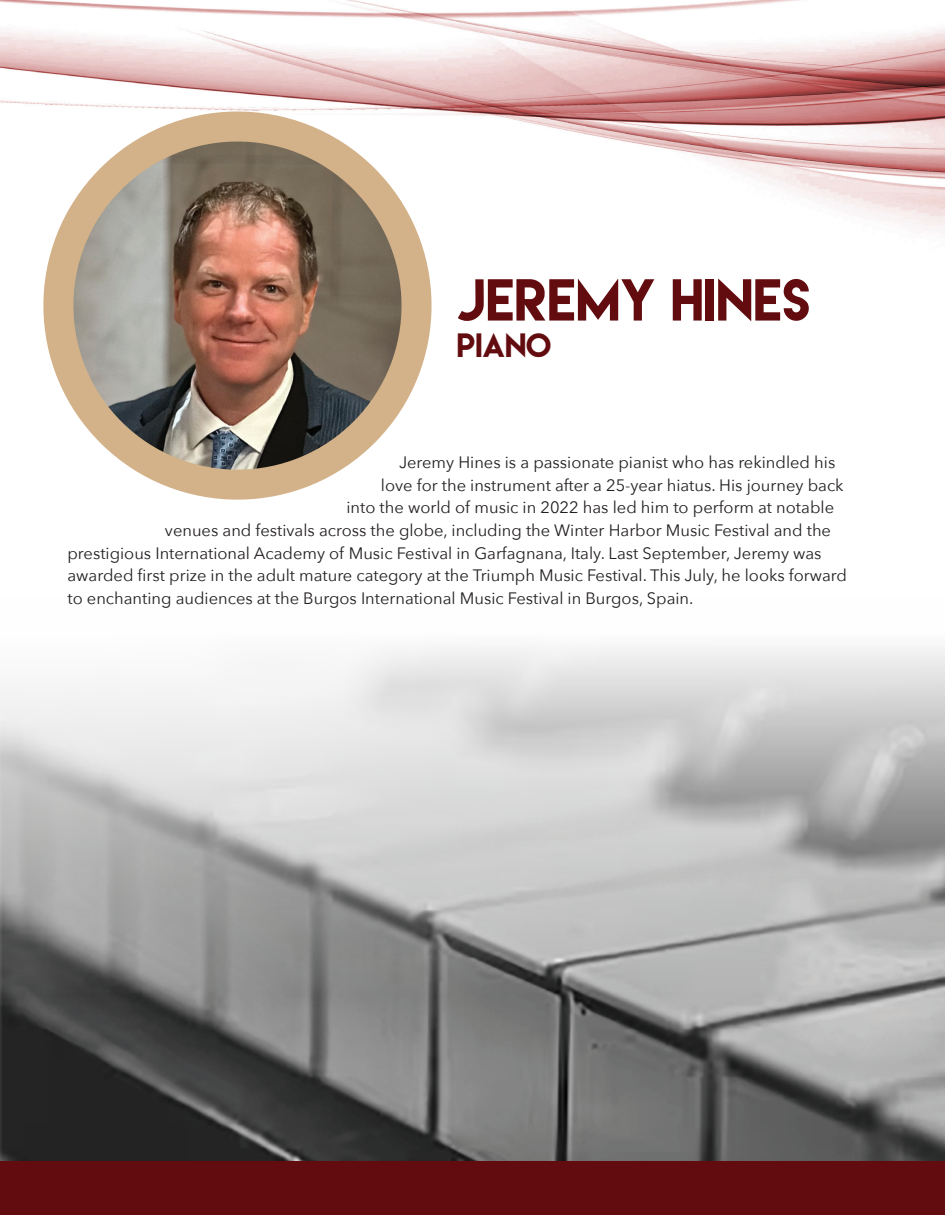
<style>
.page{position:relative;width:945px;height:1215px;background:#fff}
.page>*{position:absolute;margin:0;border:0;box-sizing:border-box;transform-origin:0 0}
.t1{font:52.5px "Lemon Milk";color:#630c0f}
.t2{font:30px "Lemon Milk";color:#630c0f}
.t3{font:16.5px "Avenir Next";color:#231f20}
</style>
<div class="page">
<img style="left:0;top:647px;width:945px;height:514px">
<div style="left:0;top:1161px;width:945px;height:54px;background:#630c0f"></div>
<img style="left:1px;top:0;width:944px;height:230px">
<svg style="left:0;top:66px;width:477px;height:434px"></svg>
<svg style="left:931px;top:66px;width:14px;height:164px;background:#d9aeae"></svg>
<h1 class="t1" style="left:457px;top:264px;width:355px">JEREMY HINES</h1>
<h2 class="t2" style="left:457px;top:324px;width:96px">PIANO</h2>
<p class="t3" style="left:399px;top:449px;width:438px">Jeremy Hines is a passionate pianist who has rekindled his</p>
<p class="t3" style="left:381px;top:471px;width:464px">love for the instrument after a 25-year hiatus. His journey back</p>
<p class="t3" style="left:346px;top:494px;width:489px">into the world of music in 2022 has led him to perform at notable</p>
<p class="t3" style="left:165px;top:516px;width:668px">venues and festivals across the globe, including the Winter Harbor Music Festival and the</p>
<p class="t3" style="left:67px;top:539px;width:756px">prestigious International Academy of Music Festival in Garfagnana, Italy. Last September, Jeremy was</p>
<p class="t3" style="left:67px;top:561px;width:781px">awarded first prize in the adult mature category at the Triumph Music Festival. This July, he looks forward</p>
<p class="t3" style="left:67px;top:584px;width:628px">to enchanting audiences at the Burgos International Music Festival in Burgos, Spain.</p>
</div>
